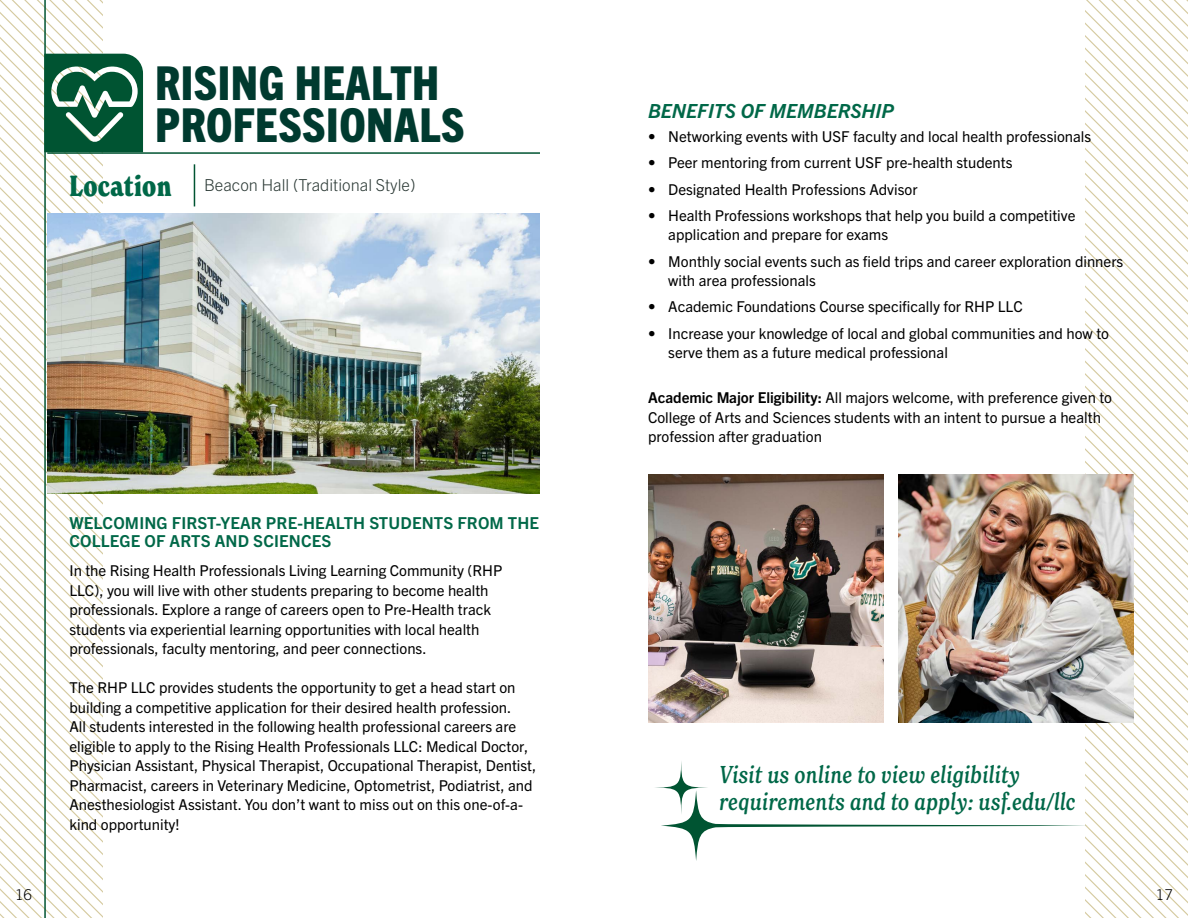
<style>
.page{position:relative;width:1188px;height:918px;background:#fff}
.page>*{position:absolute;margin:0;border:0;box-sizing:border-box;transform-origin:0 0}
.t1{font:800 condensed 46.8px/42px "Trade Gothic Next LT Pro";letter-spacing:.01em;color:#003a2f}
.t2{font:italic 500 condensed 24px/27px "New Spirit";letter-spacing:.02em;color:#006848}
.t3{font:italic 700 19.5px "Trade Gothic Next LT Pro";color:#006848}
.t4{font:700 16.5px/18px "Trade Gothic Next LT Pro";letter-spacing:.01em;color:#006848}
.t5{font:300 16.5px "Trade Gothic Next LT Pro";color:#2a3834}
.t6{font:15px/19.5px "Trade Gothic Next LT Pro";color:#000}
.t7{font:300 15px "Trade Gothic Next LT Pro";color:#000}
.s1{font-family:"New Spirit";font-weight:700;font-stretch:condensed;font-size:28.5px;color:#006848}
.s2{font-weight:700}
</style>
<div class="page">
<svg style="left:0;top:0;width:102px;height:107px"></svg>
<svg style="left:0;top:107px;width:102px;height:811px"></svg>
<svg style="left:1086px;top:0;width:102px;height:107px"></svg>
<svg style="left:1086px;top:107px;width:102px;height:811px"></svg>
<img style="left:47px;top:214px;width:493px;height:280px">
<img style="left:648px;top:475px;width:235px;height:247px">
<img style="left:899px;top:475px;width:235px;height:247px">
<hr style="left:47px;top:152px;width:493px;height:2px;background:#005432">
<hr style="left:194px;top:164px;width:1px;height:42px;background:#005432">
<hr style="left:44px;top:0;width:2px;height:918px;background:#005432">
<svg style="left:44px;top:54px;width:99px;height:98px"></svg>
<svg style="left:661px;top:790px;width:428px;height:71px"></svg>
<svg style="left:648px;top:754px;width:66px;height:67px"></svg>
<h1 class="t1" style="left:155px;top:59px;width:311px">RISING HEALTH<br>PROFESSIONALS</h1>
<p class="t5" style="left:69px;top:174px;width:348px"><span class="s1">Location</span> Beacon Hall (Traditional Style)</p>
<p class="t4" style="left:69px;top:513px;width:471px">WELCOMING FIRST-YEAR PRE-HEALTH STUDENTS FROM THE<br>COLLEGE OF ARTS AND SCIENCES</p>
<p class="t6" style="left:69px;top:560px;width:434px">In the Rising Health Professionals Living Learning Community (RHP LLC), you will live with other students preparing to become health professionals. Explore a range of careers open to Pre-Health track students via experiential learning opportunities with local health professionals, faculty mentoring, and peer connections.</p>
<p class="t6" style="left:69px;top:677px;width:468px">The RHP LLC provides students the opportunity to get a head start on building a competitive application for their desired health profession.<br>All students interested in the following health professional careers are eligible to apply to the Rising Health Professionals LLC: Medical Doctor, Physician Assistant, Physical Therapist, Occupational Therapist, Dentist, Pharmacist, careers in Veterinary Medicine, Optometrist, Podiatrist, and Anesthesiologist Assistant. You don’t want to miss out on this one-of-a&shy;kind opportunity!</p>
<h3 class="t3" style="left:648px;top:97px;width:248px">BENEFITS OF MEMBERSHIP</h3>
<p class="t6" style="left:648px;top:126px;width:445px">• Networking events with USF faculty and local health professionals</p>
<p class="t6" style="left:648px;top:152px;width:366px">• Peer mentoring from current USF pre-health students</p>
<p class="t6" style="left:648px;top:178px;width:271px">• Designated Health Professions Advisor</p>
<p class="t6" style="left:668px;top:205px;width:409px;text-indent:-20px">• Health Professions workshops that help you build a competitive application and prepare for exams</p>
<p class="t6" style="left:668px;top:250px;width:457px;text-indent:-20px">• Monthly social events such as field trips and career exploration dinners with area professionals</p>
<p class="t6" style="left:648px;top:296px;width:376px">• Academic Foundations Course specifically for RHP LLC</p>
<p class="t6" style="left:668px;top:322px;width:442px;text-indent:-20px">• Increase your knowledge of local and global communities and how to serve them as a future medical professional</p>
<p class="t6" style="left:648px;top:387px;width:466px"><span class="s2">Academic Major Eligibility:</span> All majors welcome, with preference given to<br>College of Arts and Sciences students with an intent to pursue a health profession after graduation</p>
<h2 class="t2" style="left:719px;top:761px;width:358px">Visit us online to view eligibility requirements and to apply: usf.edu/llc</h2>
<p class="t7" style="left:15px;top:884px;width:19px">16</p>
<p class="t7" style="left:1156px;top:884px;width:19px">17</p>
</div>
